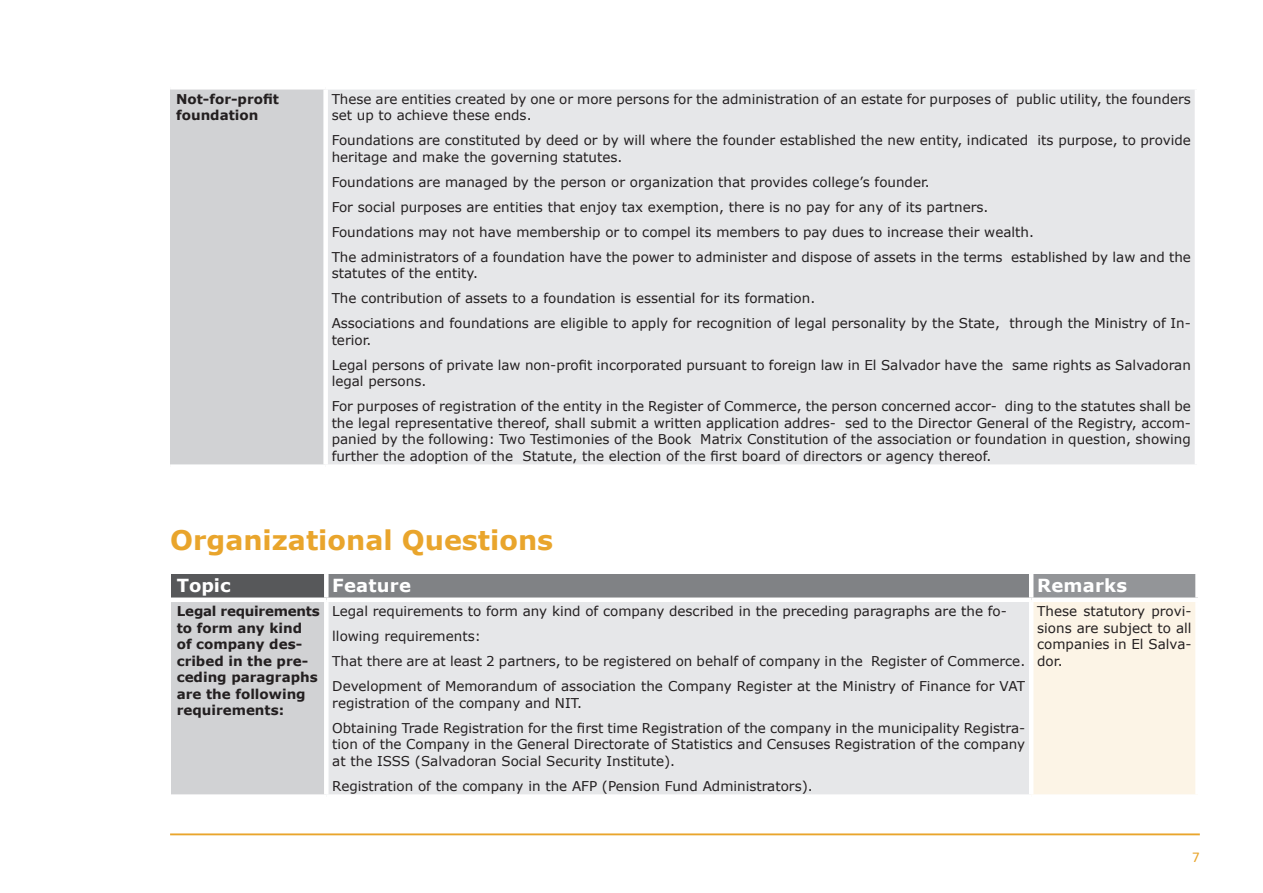
<style>
.page{position:relative;width:1263px;height:893px;background:#fff}
.page>*{position:absolute;margin:0;border:0;box-sizing:border-box;transform-origin:0 0}
.t1{font:700 27px "Verdana";color:#e9a52c}
.t2{font:700 18px "Verdana";letter-spacing:.01em;color:#fff}
.t3{font:15px "Calibri";color:#e9a52c}
.t4{font:13.5px/25px "Verdana";color:#231f20}
.t5{font:700 13.5px/16.5px "Verdana";color:#231f20}
</style>
<div class="page">
<hr style="left:170px;top:833px;width:1030px;height:2px;background:#e9a52c">
<div style="left:170px;top:87px;width:156px;height:380px;background:#d1d2d4"></div>
<div style="left:326px;top:87px;width:871px;height:380px;background:#e6e7e9"></div>
<div style="left:170px;top:85px;width:156px;height:5px;background:#fff"></div>
<div style="left:326px;top:85px;width:873px;height:5px;background:#fff"></div>
<div style="left:323px;top:90px;width:5px;height:374px;background:#fff"></div>
<hr style="left:1195px;top:90px;width:4px;height:374px;background:#fff">
<div style="left:170px;top:464px;width:156px;height:5px;background:#fff"></div>
<div style="left:326px;top:464px;width:873px;height:5px;background:#fff"></div>
<div style="left:171px;top:574px;width:155px;height:26px;background:#57585a"></div>
<div style="left:326px;top:574px;width:705px;height:26px;background:#808285"></div>
<div style="left:1031px;top:574px;width:166px;height:26px;background:#939598"></div>
<div style="left:171px;top:600px;width:155px;height:197px;background:#d1d2d4"></div>
<div style="left:326px;top:600px;width:705px;height:197px;background:#e6e7e9"></div>
<div style="left:1031px;top:600px;width:166px;height:197px;background:#fcf4e6"></div>
<div style="left:324px;top:574px;width:5px;height:23px;background:#fff"></div>
<hr style="left:1029px;top:574px;width:4px;height:23px;background:#fff">
<div style="left:1195px;top:574px;width:5px;height:23px;background:#fff"></div>
<div style="left:171px;top:597px;width:155px;height:5px;background:#fff"></div>
<div style="left:326px;top:597px;width:705px;height:5px;background:#fff"></div>
<div style="left:324px;top:602px;width:5px;height:192px;background:#fff"></div>
<div style="left:1031px;top:597px;width:169px;height:5px;background:#fff"></div>
<hr style="left:1029px;top:602px;width:4px;height:192px;background:#fff">
<div style="left:1195px;top:602px;width:5px;height:192px;background:#fff"></div>
<div style="left:171px;top:794px;width:155px;height:5px;background:#fff"></div>
<div style="left:326px;top:794px;width:705px;height:5px;background:#fff"></div>
<div style="left:1031px;top:794px;width:169px;height:5px;background:#fff"></div>
<p class="t5" style="left:176px;top:90px;width:104px">Not-for-profit foundation</p>
<p class="t4" style="left:332px;top:90px;width:861px;line-height:16.5px">These are entities created by one or more persons for the administration of an estate for purposes of public utility, the founders set up to achieve these ends.</p>
<p class="t4" style="left:332px;top:132px;width:861px;line-height:16.5px">Foundations are constituted by deed or by will where the founder established the new entity, indicated its purpose, to provide heritage and make the governing statutes.</p>
<p class="t4" style="left:332px;top:169px;width:861px">Foundations are managed by the person or organization that provides college’s founder.<br>For social purposes are entities that enjoy tax exemption, there is no pay for any of its partners.<br>Foundations may not have membership or to compel its members to pay dues to increase their wealth.<br>The administrators of a foundation have the power to administer and dispose of assets in the terms established by law and the</p>
<p class="t4" style="left:332px;top:261px;width:861px">statutes of the entity.<br>The contribution of assets to a foundation is essential for its formation.<br>Associations and foundations are eligible to apply for recognition of legal personality by the State, through the Ministry of In-</p>
<p class="t4" style="left:332px;top:327px;width:861px">terior.<br>Legal persons of private law non-profit incorporated pursuant to foreign law in El Salvador have the same rights as Salvadoran</p>
<p class="t4" style="left:332px;top:369px;width:861px">legal persons.<br>For purposes of registration of the entity in the Register of Commerce, the person concerned accor- ding to the statutes shall be</p>
<p class="t4" style="left:332px;top:414px;width:861px;line-height:16.5px;text-align:justify">the legal representative thereof, shall submit a written application addres- sed to the Director General of the Registry, accom&shy;panied by the following: Two Testimonies of the Book Matrix Constitution of the association or foundation in question, showing further the adoption of the Statute, the election of the first board of directors or agency thereof.</p>
<h1 class="t1" style="left:170px;top:521px;width:385px">Organizational Questions</h1>
<h2 class="t2" style="left:177px;top:573px;width:55px">Topic</h2>
<h2 class="t2" style="left:332px;top:573px;width:80px">Feature</h2>
<h2 class="t2" style="left:1037px;top:573px;width:91px">Remarks</h2>
<p class="t5" style="left:177px;top:603px;width:144px">Legal requirements to form any kind of company des&shy;cribed in the pre&shy;ceding paragraphs are the following requirements:</p>
<p class="t4" style="left:332px;top:598px;width:694px">Legal requirements to form any kind of company described in the preceding paragraphs are the fo&shy;llowing requirements:<br>That there are at least 2 partners, to be registered on behalf of company in the Register of Commerce.<br>Development of Memorandum of association the Company Register at the Ministry of Finance for VAT</p>
<p class="t4" style="left:1037px;top:603px;width:156px;line-height:16.5px;text-align:justify">These statutory provi&shy;sions are subject to all companies in El Salva&shy;dor.</p>
<p class="t4" style="left:332px;top:690px;width:694px">registration of the company and NIT.<br>Obtaining Trade Registration for the first time Registration of the company in the municipality Registra-</p>
<p class="t4" style="left:332px;top:736px;width:694px;line-height:16.5px">tion of the Company in the General Directorate of Statistics and Censuses Registration of the company at the ISSS (Salvadoran Social Security Institute).</p>
<p class="t4" style="left:332px;top:773px;width:482px">Registration of the company in the AFP (Pension Fund Administrators).</p>
<p class="t3" style="left:1192px;top:846px;width:9px">7</p>
</div>
